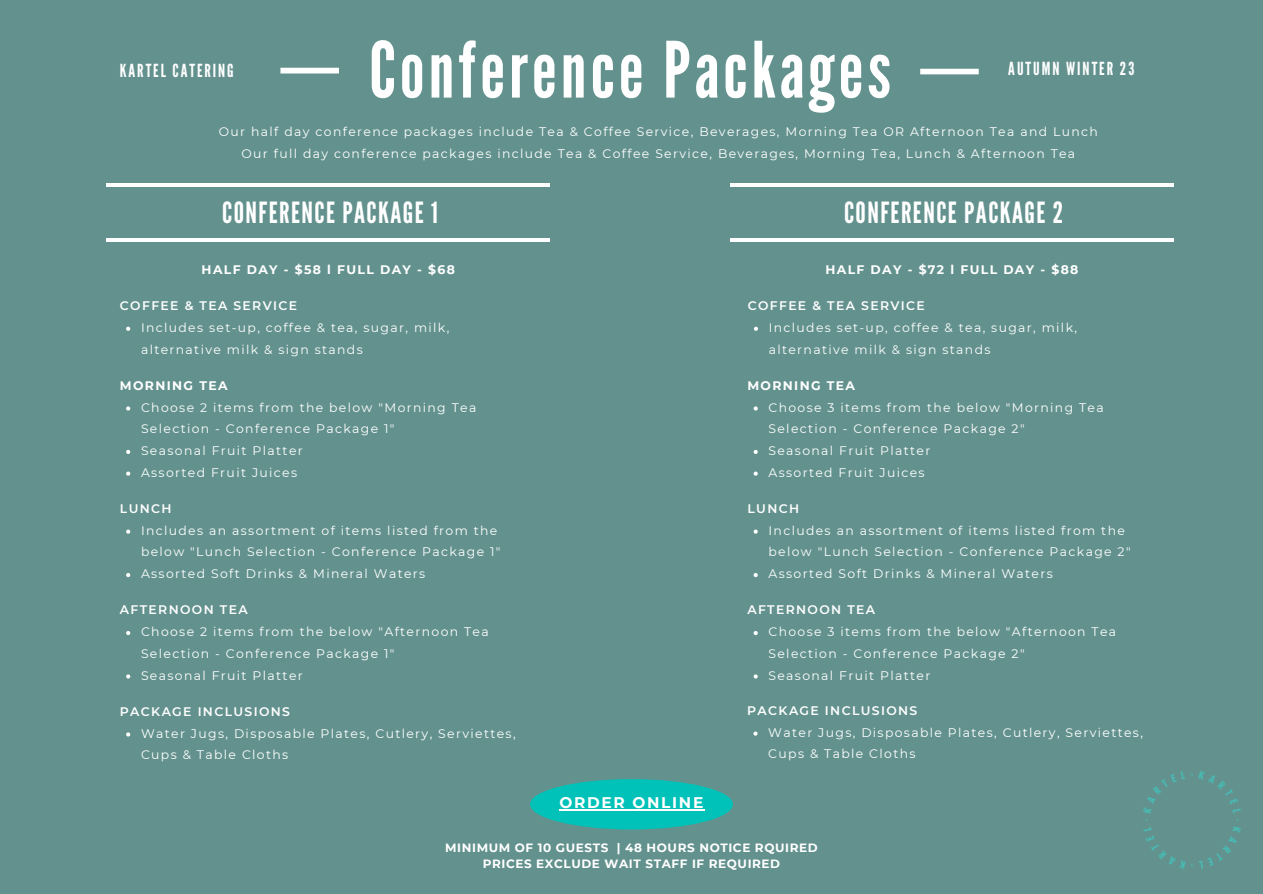
<style>
.page{position:relative;width:1263px;height:894px;background:#fff}
.page>*{position:absolute;margin:0;border:0;box-sizing:border-box;transform-origin:0 0}
.t1{font:77.25px "League Gothic";letter-spacing:.05em;color:#fff}
.t2{font:29.1px "League Gothic";letter-spacing:.05em;color:#fff}
.t3{font:18px "League Gothic";letter-spacing:.105em;color:#fff}
.t4{font:700 15.45px "Montserrat";letter-spacing:.11em;color:#fff}
.t5{font:12.45px/21.8px "Montserrat";letter-spacing:.11em;color:#fff}
.t6{font:600 12.45px "Montserrat";letter-spacing:.11em;color:#fff}
.t7{font:700 12.45px "Montserrat";letter-spacing:.11em;color:#fff}
.t8{font:700 12px "Montserrat";letter-spacing:.05em;color:#fff}
</style>
<div class="page">
<div style="left:0;top:0;width:1263px;height:893px;background:#63928e"></div>
<div style="left:280px;top:68px;width:59px;height:5px;background:#fff"></div>
<div style="left:920px;top:69px;width:59px;height:5px;background:#fff"></div>
<img style="left:1143px;top:771px;width:98px;height:97px">
<hr style="left:107px;top:183px;width:443px;height:3px;background:#fff">
<hr style="left:107px;top:238px;width:443px;height:3px;background:#fff">
<hr style="left:730px;top:183px;width:444px;height:3px;background:#fff">
<hr style="left:730px;top:238px;width:444px;height:3px;background:#fff">
<svg style="left:126px;top:406px;width:4px;height:4px"></svg>
<svg style="left:126px;top:449px;width:4px;height:5px"></svg>
<svg style="left:126px;top:471px;width:4px;height:4px"></svg>
<svg style="left:754px;top:406px;width:4px;height:4px"></svg>
<svg style="left:754px;top:449px;width:4px;height:5px"></svg>
<svg style="left:754px;top:471px;width:4px;height:4px"></svg>
<svg style="left:126px;top:529px;width:4px;height:4px"></svg>
<svg style="left:126px;top:573px;width:4px;height:4px"></svg>
<svg style="left:126px;top:631px;width:4px;height:4px"></svg>
<svg style="left:126px;top:674px;width:4px;height:4px"></svg>
<svg style="left:126px;top:326px;width:4px;height:5px"></svg>
<svg style="left:126px;top:732px;width:4px;height:4px"></svg>
<svg style="left:754px;top:529px;width:4px;height:4px"></svg>
<svg style="left:754px;top:573px;width:4px;height:4px"></svg>
<svg style="left:754px;top:631px;width:4px;height:4px"></svg>
<svg style="left:754px;top:674px;width:4px;height:4px"></svg>
<svg style="left:753px;top:731px;width:5px;height:4px"></svg>
<svg style="left:754px;top:326px;width:4px;height:5px"></svg>
<div style="left:530px;top:778px;width:203px;height:51px;background:#00c2b8;border-radius:50%"></div>
<hr style="left:559px;top:809px;width:146px;height:1px;background:#fff">
<p class="t1" style="left:369px;top:25px;width:523px">Conference Packages</p>
<p class="t3" style="left:120px;top:60px;width:115px">KARTEL CATERING</p>
<p class="t3" style="left:1008px;top:58px;width:128px">AUTUMN WINTER 23</p>
<p class="t5" style="left:219px;top:121px;width:880px">Our half day conference packages include Tea &amp; Coffee Service, Beverages, Morning Tea OR Afternoon Tea and Lunch</p>
<p class="t5" style="left:241px;top:142px;width:835px">Our full day conference packages include Tea &amp; Coffee Service, Beverages, Morning Tea, Lunch &amp; Afternoon Tea</p>
<p class="t2" style="left:222px;top:196px;width:217px">CONFERENCE PACKAGE 1</p>
<p class="t2" style="left:844px;top:196px;width:221px">CONFERENCE PACKAGE 2</p>
<p class="t7" style="left:202px;top:262px;width:255px">HALF DAY - $58 l FULL DAY - $68</p>
<p class="t7" style="left:825px;top:262px;width:254px">HALF DAY - $72 l FULL DAY - $88</p>
<p class="t6" style="left:120px;top:298px;width:179px">COFFEE &amp; TEA SERVICE</p>
<p class="t5" style="left:141px;top:316px;width:310px">Includes set-up, coffee &amp; tea, sugar, milk, alternative milk &amp; sign stands</p>
<p class="t7" style="left:120px;top:377px;width:109px">MORNING TEA</p>
<p class="t5" style="left:141px;top:396px;width:337px">Choose 2 items from the below "Morning Tea<br>Selection - Conference Package 1"</p>
<p class="t5" style="left:141px;top:439px;width:163px">Seasonal Fruit Platter</p>
<p class="t5" style="left:141px;top:461px;width:158px">Assorted Fruit Juices</p>
<p class="t6" style="left:120px;top:501px;width:53px">LUNCH</p>
<p class="t5" style="left:141px;top:519px;width:361px">Includes an assortment of items listed from the below "Lunch Selection - Conference Package 1"</p>
<p class="t5" style="left:141px;top:562px;width:286px">Assorted Soft Drinks &amp; Mineral Waters</p>
<p class="t6" style="left:120px;top:602px;width:129px">AFTERNOON TEA</p>
<p class="t5" style="left:141px;top:620px;width:349px">Choose 2 items from the below "Afternoon Tea<br>Selection - Conference Package 1"</p>
<p class="t5" style="left:141px;top:664px;width:163px">Seasonal Fruit Platter</p>
<p class="t6" style="left:120px;top:703px;width:172px">PACKAGE INCLUSIONS</p>
<p class="t5" style="left:141px;top:722px;width:376px">Water Jugs, Disposable Plates, Cutlery, Serviettes,<br>Cups &amp; Table Cloths</p>
<p class="t4" style="left:559px;top:793px;width:145px">ORDER ONLINE</p>
<p class="t6" style="left:748px;top:298px;width:179px">COFFEE &amp; TEA SERVICE</p>
<p class="t5" style="left:769px;top:316px;width:310px">Includes set-up, coffee &amp; tea, sugar, milk, alternative milk &amp; sign stands</p>
<p class="t7" style="left:747px;top:377px;width:109px">MORNING TEA</p>
<p class="t5" style="left:768px;top:396px;width:337px">Choose 3 items from the below "Morning Tea<br>Selection - Conference Package 2"</p>
<p class="t5" style="left:768px;top:439px;width:163px">Seasonal Fruit Platter</p>
<p class="t5" style="left:768px;top:461px;width:158px">Assorted Fruit Juices</p>
<p class="t6" style="left:747px;top:501px;width:53px">LUNCH</p>
<p class="t5" style="left:768px;top:519px;width:364px">Includes an assortment of items listed from the below "Lunch Selection - Conference Package 2"</p>
<p class="t5" style="left:768px;top:562px;width:286px">Assorted Soft Drinks &amp; Mineral Waters</p>
<p class="t6" style="left:747px;top:602px;width:129px">AFTERNOON TEA</p>
<p class="t5" style="left:768px;top:620px;width:349px">Choose 3 items from the below "Afternoon Tea<br>Selection - Conference Package 2"</p>
<p class="t5" style="left:768px;top:664px;width:163px">Seasonal Fruit Platter</p>
<p class="t6" style="left:747px;top:702px;width:172px">PACKAGE INCLUSIONS</p>
<p class="t5" style="left:768px;top:721px;width:376px">Water Jugs, Disposable Plates, Cutlery, Serviettes,<br>Cups &amp; Table Cloths</p>
<p class="t8" style="left:445px;top:839px;width:374px">MINIMUM OF 10 GUESTS | 48 HOURS NOTICE RQUIRED</p>
<p class="t8" style="left:483px;top:855px;width:299px">PRICES EXCLUDE WAIT STAFF IF REQUIRED</p>
</div>
